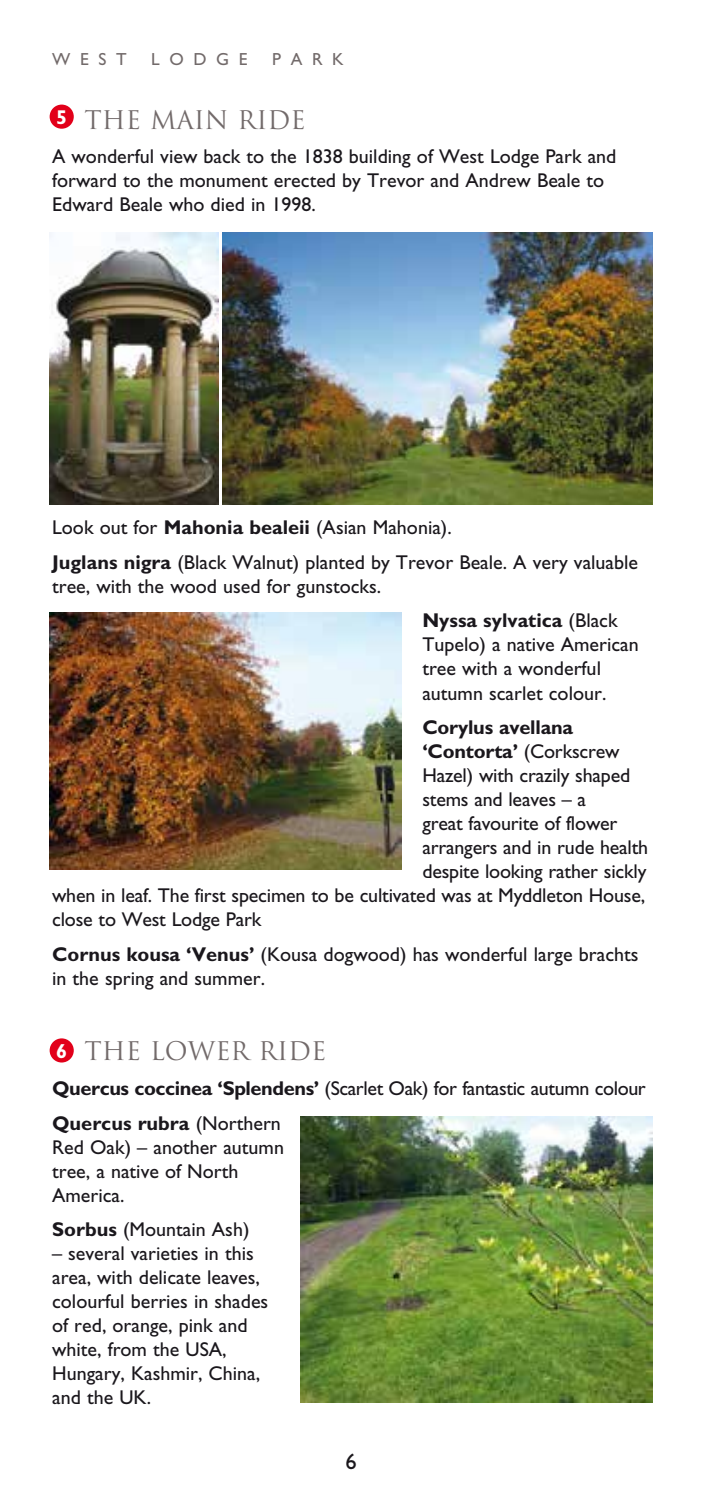
<style>
.page{position:relative;width:702px;height:1489px;background:#fff}
.page>*{position:absolute;margin:0;border:0;box-sizing:border-box;transform-origin:0 0}
.t1{font:25px "Trajan";color:#726a6a}
.t2{font:22.5px "Gill Sans";color:#1a171c}
.t3{font:20px/24px "Gill Sans";color:#1a171c}
.t4{font:20px/34.5px "Gill Sans";letter-spacing:-.02em;color:#1a171c}
.t5{font:700 20px "Gill Sans";letter-spacing:-.01em;color:#1a171c}
.t6{font:700 20px "Gill Sans";color:#fff}
.t7{font:17.5px "Gill Sans";letter-spacing:.55em;color:#726a6a}
.s1{font-weight:700}
.s2{font-weight:400}
</style>
<div class="page">
<img style="left:50px;top:232px;width:169px;height:272px">
<img style="left:222px;top:232px;width:430px;height:272px">
<img style="left:50px;top:612px;width:351px;height:257px">
<img style="left:301px;top:1116px;width:351px;height:286px">
<div style="left:50px;top:105px;width:24px;height:24px;background:#e2001a;border-radius:50%"></div>
<div style="left:50px;top:1038px;width:24px;height:24px;background:#e2001a;border-radius:50%"></div>
<p class="t7" style="left:52px;top:49px;width:76px">WEST</p>
<p class="t7" style="left:151px;top:49px;width:98px">LODGE</p>
<p class="t7" style="left:272px;top:49px;width:73px">PARK</p>
<p class="t1" style="left:85px;top:104px;width:222px">THE MAIN RIDE</p>
<p class="t3" style="left:52px;top:145px;width:566px">A wonderful view back to the 1838 building of West Lodge Park and forward to the monument erected by Trevor and Andrew Beale to<br>Edward Beale who died in 1998.</p>
<p class="t6" style="left:56px;top:106px;width:13px">5</p>
<p class="t3" style="left:52px;top:510px;width:587px;line-height:34.5px">Look out for <span class="s1">Mahonia bealeii</span> (Asian Mahonia).<br><span class="s1">Juglans nigra</span> (Black Walnut) planted by Trevor Beale. A very valuable</p>
<p class="t3" style="left:52px;top:574px;width:330px">tree, with the wood used for gunstocks.</p>
<p class="t3" style="left:422px;top:609px;width:218px"><span class="s1">Nyssa sylvatica</span> (Black<br>Tupelo) a native American tree with a wonderful autumn scarlet colour.</p>
<p class="t5" style="left:422px;top:715px;width:152px">Corylus avellana</p>
<p class="t5" style="left:422px;top:739px;width:199px">‘Contorta’ <span class="s2">(Corkscrew</span></p>
<p class="t3" style="left:422px;top:763px;width:209px">Hazel) with crazily shaped</p>
<p class="t3" style="left:422px;top:787px;width:165px">stems and leaves – a</p>
<p class="t3" style="left:422px;top:811px;width:197px">great favourite of flower</p>
<p class="t3" style="left:422px;top:835px;width:227px">arrangers and in rude health</p>
<p class="t3" style="left:422px;top:859px;width:225px">despite looking rather sickly</p>
<p class="t3" style="left:52px;top:883px;width:594px">when in leaf. The first specimen to be cultivated was at Myddleton House,</p>
<p class="t3" style="left:52px;top:907px;width:211px">close to West Lodge Park</p>
<p class="t3" style="left:52px;top:942px;width:587px"><span class="s1">Cornus kousa ‘Venus’</span> (Kousa dogwood) has wonderful large brachts in the spring and summer.</p>
<p class="t1" style="left:85px;top:1036px;width:243px">THE LOWER RIDE</p>
<p class="t4" style="left:52px;top:1070px;width:595px"><span class="s1">Quercus coccinea ‘Splendens’</span> (Scarlet Oak) for fantastic autumn colour<br><span class="s1">Quercus rubra</span> (Northern</p>
<p class="t3" style="left:52px;top:1134px;width:233px">Red Oak) – another autumn tree, a native of North<br>America.</p>
<p class="t3" style="left:52px;top:1217px;width:199px"><span class="s1">Sorbus</span> (Mountain Ash)</p>
<p class="t3" style="left:52px;top:1241px;width:218px">– several varieties in this area, with delicate leaves, colourful berries in shades of red, orange, pink and white, from the USA,<br>Hungary, Kashmir, China, and the UK.</p>
<p class="t6" style="left:56px;top:1039px;width:13px">6</p>
<p class="t2" style="left:345px;top:1448px;width:13px">6</p>
</div>
